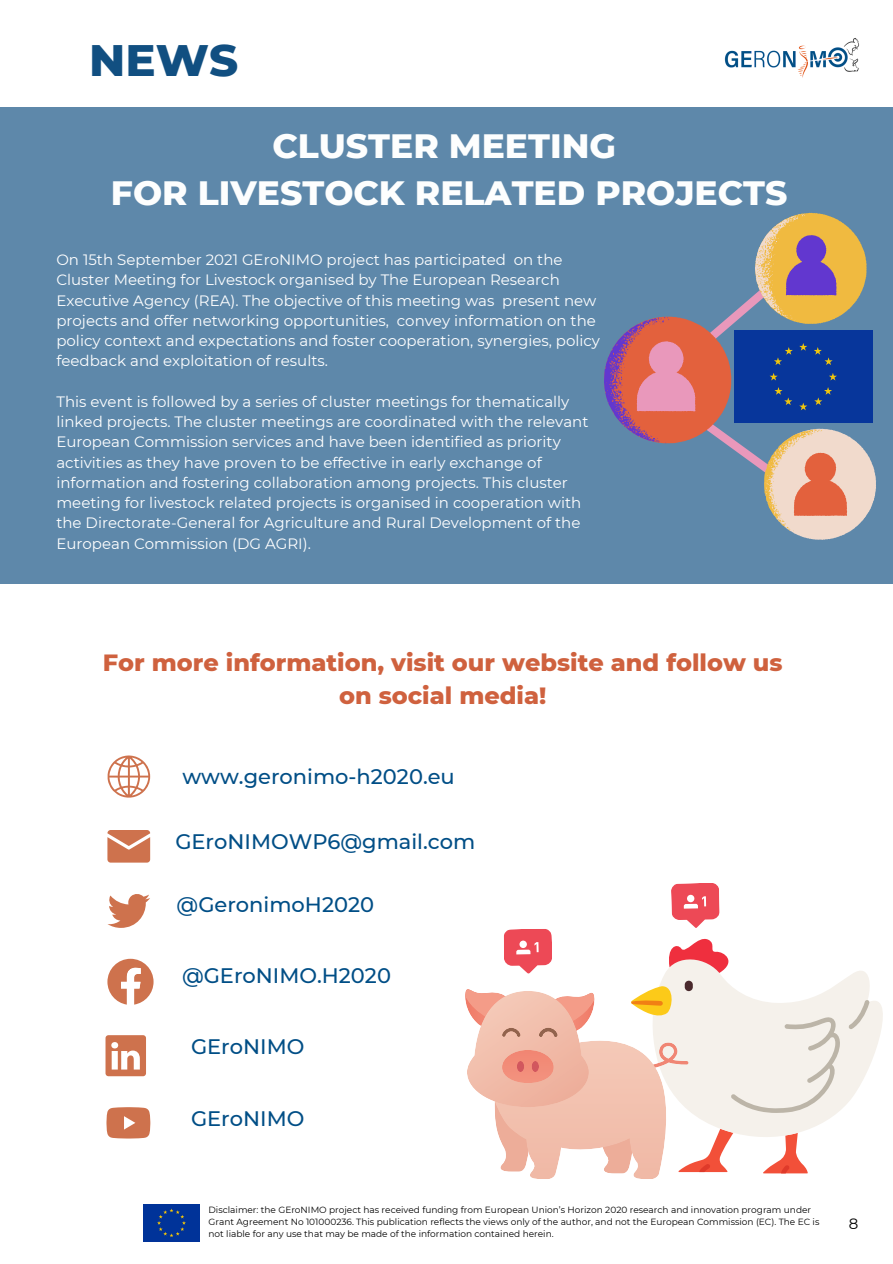
<style>
.page{position:relative;width:893px;height:1264px;background:#fff}
.page>*{position:absolute;margin:0;border:0;box-sizing:border-box;transform-origin:0 0}
.t1{font:800 45px "Montserrat";color:#114f81}
.t2{font:800 34.5px/47.2px "Montserrat";color:#fdfefe;text-align:center}
.t3{font:800 24px/32.5px "Montserrat";color:#cf613e;text-align:center}
.t4{font:500 21px "Montserrat";color:#004e86}
.t5{font:15px/20.2px "Montserrat";color:#fff}
.t6{font:15px "Montserrat";color:#000}
.t7{font:9px/12px "Montserrat";color:#000}
</style>
<div class="page">
<svg style="left:105px;top:1035px;width:41px;height:41px"></svg>
<svg style="left:107px;top:958px;width:46px;height:46px"></svg>
<svg style="left:107px;top:830px;width:43px;height:32px"></svg>
<svg style="left:107px;top:755px;width:43px;height:43px"></svg>
<svg style="left:107px;top:894px;width:43px;height:33px"></svg>
<svg style="left:106px;top:1107px;width:44px;height:31px"></svg>
<div style="left:143px;top:1204px;width:57px;height:37px;background:#039"></div>
<div style="left:0;top:108px;width:892px;height:476px;background:#5e88aa"></div>
<svg style="left:604px;top:213px;width:272px;height:327px"></svg>
<img style="left:724px;top:38px;width:135px;height:40px">
<svg style="left:504px;top:929px;width:48px;height:45px"></svg>
<svg style="left:669px;top:938px;width:53px;height:15px"></svg>
<svg style="left:660px;top:953px;width:223px;height:157px"></svg>
<svg style="left:684px;top:980px;width:8px;height:11px"></svg>
<svg style="left:848px;top:999px;width:21px;height:30px"></svg>
<svg style="left:465px;top:985px;width:375px;height:194px"></svg>
<svg style="left:671px;top:883px;width:49px;height:45px"></svg>
<h1 class="t1" style="left:89px;top:33px;width:150px">NEWS</h1>
<h2 class="t2" style="left:111px;top:122px;width:678px">CLUSTER MEETING<br>FOR LIVESTOCK RELATED PROJECTS</h2>
<p class="t5" style="left:56px;top:250px;width:545px">On 15th September 2021 GEroNIMO project has participated on the Cluster Meeting for Livestock organised by The European Research Executive Agency (REA). The objective of this meeting was present new projects and offer networking opportunities, convey information on the policy context and expectations and foster cooperation, synergies, policy feedback and exploitation of results.</p>
<p class="t5" style="left:56px;top:391px;width:533px">This event is followed by a series of cluster meetings for thematically linked projects. The cluster meetings are coordinated with the relevant European Commission services and have been identified as priority activities as they have proven to be effective in early exchange of information and fostering collaboration among projects. This cluster meeting for livestock related projects is organised in cooperation with the Directorate-General for Agriculture and Rural Development of the European Commission (DG AGRI).</p>
<h3 class="t3" style="left:103px;top:646px;width:681px">For more information, visit our website and follow us on social media!</h3>
<h3 class="t4" style="left:182px;top:764px;width:274px">www.geronimo-h2020.eu</h3>
<h3 class="t4" style="left:175px;top:829px;width:301px">GEroNIMOWP6@gmail.com</h3>
<h3 class="t4" style="left:177px;top:892px;width:199px">@GeronimoH2020</h3>
<h3 class="t4" style="left:182px;top:962px;width:210px">@GEroNIMO.H2020</h3>
<h3 class="t4" style="left:191px;top:1033px;width:115px">GEroNIMO</h3>
<h3 class="t4" style="left:191px;top:1106px;width:115px">GEroNIMO</h3>
<p class="t7" style="left:208px;top:1203px;width:612px">Disclaimer: the GEroNIMO project has received funding from European Union’s Horizon 2020 research and innovation program under<br>Grant Agreement No 101000236. This publication reflects the views only of the author, and not the European Commission (EC). The EC is not liable for any use that may be made of the information contained herein.</p>
<p class="t6" style="left:848px;top:1214px;width:11px">8</p>
</div>
